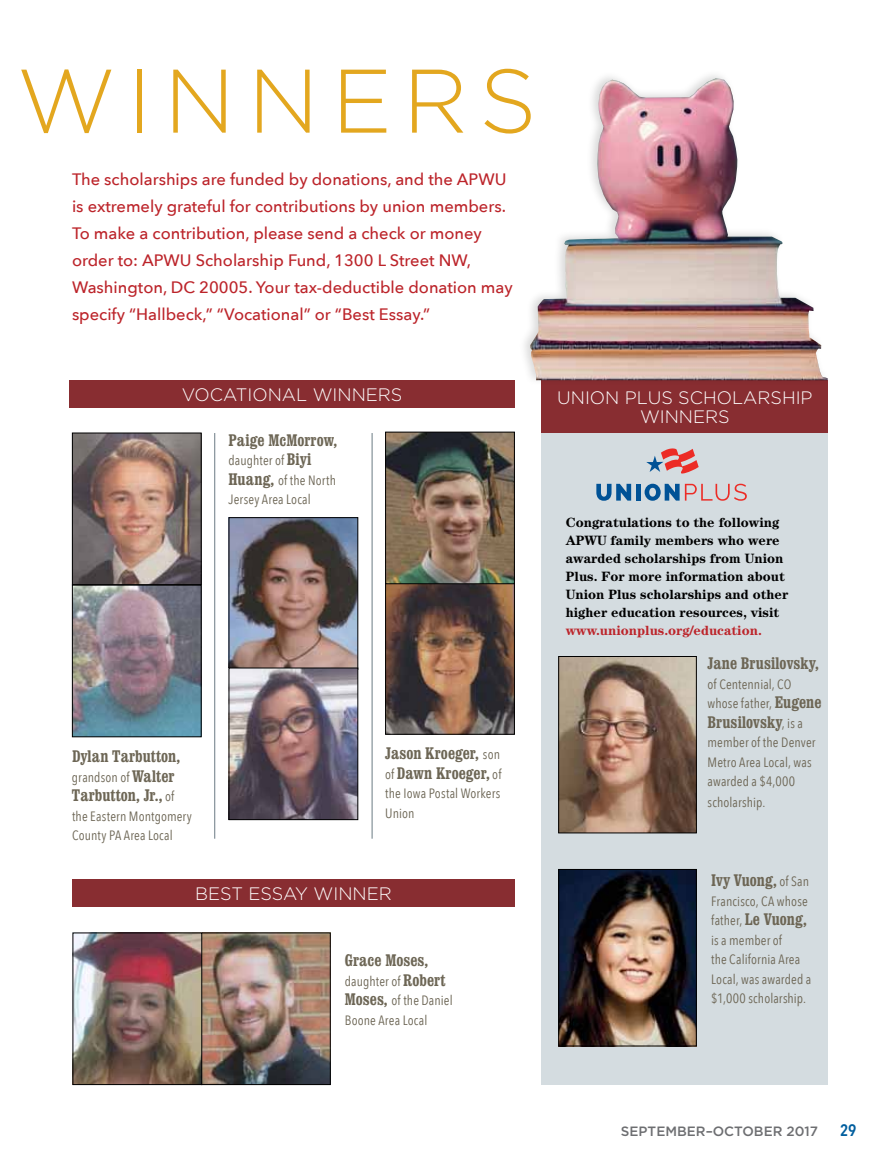
<style>
.page{position:relative;width:891px;height:1175px;background:#fff}
.page>*{position:absolute;margin:0;border:0;box-sizing:border-box;transform-origin:0 0}
.t1{font:300 90px "Gotham";color:#e3a71f}
.t2{font:300 18px "Gotham";color:#fff}
.t3{font:500 16.5px/27px "Avenir Next";color:#bc242a}
.t4{font:700 condensed 16.5px/19.5px "Clarendon BT";letter-spacing:.005em;color:#6d6655}
.t5{font:600 16.5px "Avenir Next Condensed";color:#005e9e}
.t6{font:13.5px/19.5px "Avenir Next Condensed";letter-spacing:.01em;color:#6d6655}
.t7{font:700 13.5px/18px "Century";color:#000}
.t8{font:700 13.5px "Century";color:#bc242a}
.t9{font:500 13.5px "Gotham";color:#6d6e71}
.s1{font-family:"Clarendon BT";font-weight:700;font-stretch:condensed;font-size:16.5px}
.s2{font-family:"Avenir Next Condensed";font-weight:400;font-stretch:normal;font-size:13.5px}
</style>
<div class="page">
<div style="left:542px;top:422px;width:286px;height:662px;background:#d4dce0"></div>
<img style="left:74px;top:434px;width:126px;height:149px">
<div style="left:72px;top:432px;width:130px;height:153px;border:1px solid #000"></div>
<img style="left:231px;top:519px;width:125px;height:148px">
<div style="left:229px;top:517px;width:129px;height:152px;border:1px solid #000"></div>
<img style="left:74px;top:587px;width:126px;height:148px">
<div style="left:72px;top:585px;width:130px;height:152px;border:1px solid #000"></div>
<img style="left:231px;top:669px;width:125px;height:149px">
<div style="left:229px;top:667px;width:129px;height:153px;border:1px solid #000"></div>
<img style="left:387px;top:584px;width:126px;height:148px">
<div style="left:385px;top:582px;width:130px;height:152px;border:1px solid #000"></div>
<img style="left:387px;top:434px;width:126px;height:148px">
<div style="left:385px;top:432px;width:130px;height:152px;border:1px solid #000"></div>
<img style="left:203px;top:934px;width:126px;height:148px">
<div style="left:201px;top:932px;width:130px;height:152px;border:1px solid #000"></div>
<img style="left:75px;top:934px;width:125px;height:148px">
<div style="left:73px;top:932px;width:129px;height:152px;border:1px solid #000"></div>
<img style="left:560px;top:658px;width:135px;height:173px">
<div style="left:558px;top:656px;width:139px;height:177px;border:1px solid #000"></div>
<img style="left:560px;top:871px;width:135px;height:173px">
<div style="left:558px;top:869px;width:139px;height:177px;border:1px solid #000"></div>
<div style="left:70px;top:380px;width:445px;height:27px;background:#882d31"></div>
<hr style="left:214px;top:433px;width:1px;height:405px;background:#6b7b84">
<hr style="left:372px;top:433px;width:1px;height:405px;background:#6b7b84">
<div style="left:72px;top:879px;width:443px;height:27px;background:#882d31"></div>
<div style="left:542px;top:380px;width:286px;height:53px;background:#882d31"></div>
<svg style="left:596px;top:484px;width:35px;height:17px"></svg>
<div style="left:636px;top:484px;width:5px;height:16px;background:#005296"></div>
<svg style="left:645px;top:483px;width:102px;height:18px"></svg>
<svg style="left:646px;top:448px;width:53px;height:25px"></svg>
<div style="left:519px;top:69px;width:313px;height:317px;background:#000;opacity:.15"></div>
<img style="left:530px;top:78px;width:298px;height:302px">
<h1 class="t1" style="left:17px;top:44px;width:220px">WINNE</h1>
<h1 class="t1" style="left:403px;top:44px;width:124px">RS</h1>
<p class="t3" style="left:72px;top:165px;width:442px">The scholarships are funded by donations, and the APWU is extremely grateful for contributions by union members.<br>To make a contribution, please send a check or money order to: APWU Scholarship Fund, 1300 L Street NW, Washington, DC 20005. Your tax-deductible donation may specify “Hallbeck,” “Vocational” or “Best Essay.”</p>
<h2 class="t2" style="left:182px;top:383px;width:170px">VOCATIONAL WINNE</h2>
<h2 class="t2" style="left:378px;top:383px;width:24px">RS</h2>
<p class="t4" style="left:229px;top:430px;width:110px">Paige McMorrow,</p>
<p class="t6" style="left:229px;top:450px;width:109px">daughter of <span class="s1">Biyi<br>Huang,</span> of the North<br>Jersey Area Local</p>
<p class="t4" style="left:72px;top:746px;width:110px">Dylan Tarbutton,</p>
<p class="t6" style="left:72px;top:766px;width:104px">grandson of <span class="s1">Walter</span></p>
<p class="t4" style="left:72px;top:785px;width:104px">Tarbutton, Jr., <span class="s2">of</span></p>
<p class="t6" style="left:72px;top:805px;width:122px">the Eastern Montgomery<br>County PA Area Local</p>
<p class="t4" style="left:385px;top:743px;width:118px">Jason Kroeger, <span class="s2">son of</span> Dawn Kroeger, <span class="s2">of</span></p>
<p class="t6" style="left:385px;top:783px;width:117px">the Iowa Postal Workers<br>Union</p>
<h2 class="t2" style="left:195px;top:882px;width:157px">B EST ESSAY WINNE</h2>
<h2 class="t2" style="left:379px;top:882px;width:15px">R</h2>
<p class="t4" style="left:345px;top:950px;width:85px">Grace Moses,</p>
<p class="t6" style="left:345px;top:970px;width:109px">daughter of <span class="s1">Robert<br>Moses,</span> of the Daniel<br>Boone Area Local</p>
<h2 class="t2" style="left:557px;top:387px;width:188px">UNION PLUS SCHOLAR</h2>
<h2 class="t2" style="left:770px;top:387px;width:22px">SHIP</h2>
<h2 class="t2" style="left:640px;top:405px;width:39px">WINNE</h2>
<h2 class="t2" style="left:705px;top:405px;width:24px">RS</h2>
<p class="t7" style="left:566px;top:513px;width:224px">Congratulations to the following APWU family members who were awarded scholarships from Union Plus. For more information about Union Plus scholarships and other higher education resources, visit</p>
<p class="t8" style="left:566px;top:622px;width:198px">www.unionplus.org/education.</p>
<p class="t4" style="left:708px;top:653px;width:113px">Jane Brusilovsky,</p>
<p class="t6" style="left:708px;top:674px;width:115px">of Centennial, CO whose father, <span class="s1">Eugene</span></p>
<p class="t4" style="left:708px;top:712px;width:97px">Brusilovsky<span class="s2">, is a</span></p>
<p class="t6" style="left:708px;top:732px;width:109px">member of the Denver<br>Metro Area Local, was awarded a $4,000</p>
<p class="t6" style="left:708px;top:792px;width:59px">scholarship.</p>
<p class="t4" style="left:711px;top:870px;width:99px">Ivy Vuong, <span class="s2">of San</span></p>
<p class="t6" style="left:711px;top:890px;width:98px">Francisco, CA whose</p>
<p class="t4" style="left:711px;top:909px;width:97px"><span class="s2">father,</span> Le Vuong,</p>
<p class="t6" style="left:711px;top:929px;width:102px">is a member of<br>the California Area<br>Local, was awarded a $1,000 scholarship.</p>
<p class="t9" style="left:621px;top:1122px;width:199px">SEPTEMBER–OCTOBER 2017</p>
<p class="t5" style="left:840px;top:1116px;width:18px">29</p>
</div>
